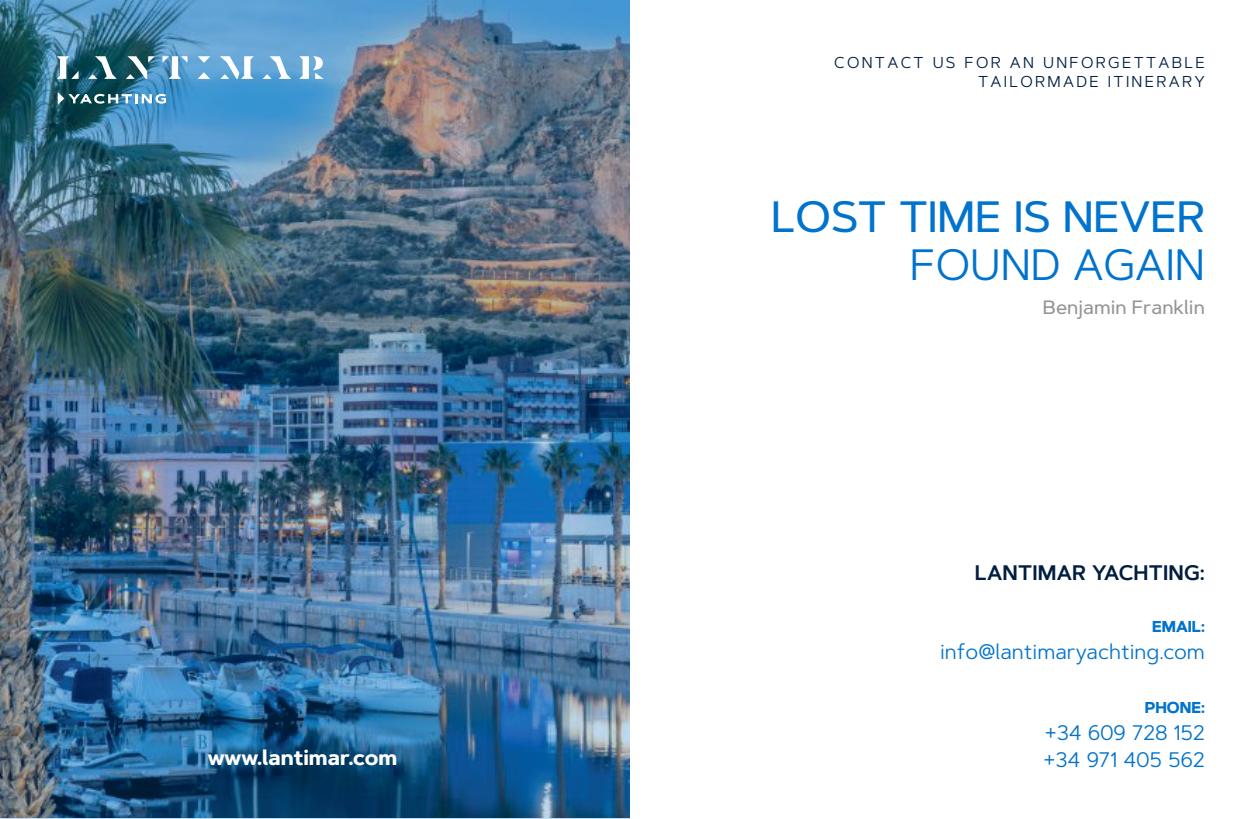
<style>
.page{position:relative;width:1260px;height:819px;background:#fff}
.page>*{position:absolute;margin:0;border:0;box-sizing:border-box;transform-origin:0 0}
.t1{font:500 43.75px "Artegra Sans";color:#0073ce}
.t2{font:43.75px "Artegra Sans";color:#0073ce}
.t3{font:21px/27.1px "Artegra Sans";color:#0073ce}
.t4{font:600 21px "Artegra Sans";letter-spacing:.01em;color:#001e41}
.t5{font:700 21px "Artegra Sans";color:#fff}
.t6{font:500 19.25px "Artegra Sans";color:#939598}
.t7{font:15.75px/18.9px "Artegra Sans";letter-spacing:.145em;color:#001e41;text-align:right}
.t8{font:700 15.75px "Artegra Sans";color:#0073ce}
</style>
<div class="page">
<img style="left:0;top:0;width:630px;height:819px">
<svg style="left:198px;top:72px;width:12px;height:7px"></svg>
<svg style="left:198px;top:56px;width:12px;height:7px"></svg>
<svg style="left:57px;top:56px;width:22px;height:23px"></svg>
<svg style="left:88px;top:56px;width:29px;height:23px"></svg>
<svg style="left:263px;top:56px;width:28px;height:23px"></svg>
<svg style="left:162px;top:56px;width:25px;height:23px"></svg>
<svg style="left:126px;top:56px;width:29px;height:23px"></svg>
<svg style="left:220px;top:56px;width:34px;height:23px"></svg>
<svg style="left:299px;top:56px;width:25px;height:23px"></svg>
<svg style="left:58px;top:92px;width:108px;height:13px"></svg>
<p class="t5" style="left:208px;top:741px;width:191px">www.lantimar.com</p>
<p class="t7" style="left:834px;top:53px;width:372px">CONTACT US FOR AN UNFORGETTABLE<br>TAILORMADE ITINERARY</p>
<h1 class="t1" style="left:771px;top:187px;width:435px">LOST TIME IS NEVER</h1>
<h1 class="t2" style="left:910px;top:234px;width:297px">FOUND AGAIN</h1>
<p class="t6" style="left:1043px;top:294px;width:164px">Benjamin Franklin</p>
<p class="t4" style="left:975px;top:557px;width:232px">LANTIMAR YACHTING:</p>
<p class="t8" style="left:1152px;top:614px;width:54px">EMAIL:</p>
<p class="t3" style="left:940px;top:637px;width:266px">info@lantimaryachting.com</p>
<p class="t8" style="left:1145px;top:696px;width:62px">PHONE:</p>
<p class="t3" style="left:1043px;top:719px;width:163px">+34 609 728 152 +34 971 405 562</p>
</div>
